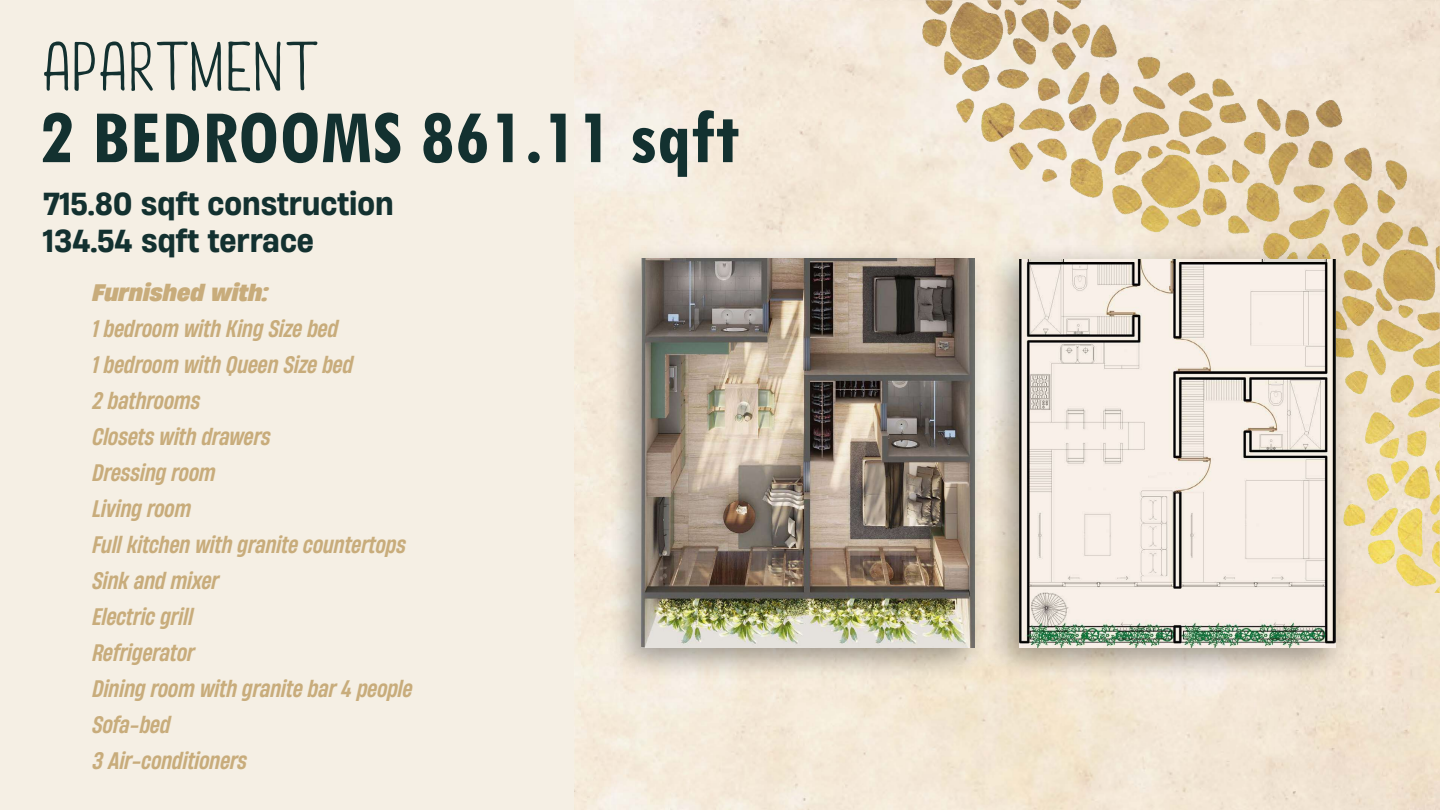
<style>
.page{position:relative;width:1440px;height:810px;background:#fff}
.page>*{position:absolute;margin:0;border:0;box-sizing:border-box;transform-origin:0 0}
.t1{font:700 condensed 79.5px "Tw Cen";color:#133130}
.t2{font:700 75px "Jamie Woods";color:#133130}
.t3{font:500 30px/37.5px "Heading Now 65";color:#133130}
.t4{font:italic 500 22.5px/36px "Heading Now 55";color:#c8ac7b}
.t5{font:italic 800 22.5px "Heading Now 67";color:#c8ac7b}
</style>
<div class="page">
<img style="left:574px;top:0;width:866px;height:810px">
<img style="left:904px;top:0;width:536px;height:592px">
<div style="left:607px;top:242px;width:384px;height:440px;background:#000;opacity:.35"></div>
<img style="left:641px;top:259px;width:333px;height:389px">
<div style="left:985px;top:243px;width:367px;height:439px;background:#000;opacity:.35"></div>
<img style="left:1019px;top:259px;width:317px;height:388px">
<div style="left:0;top:0;width:574px;height:810px;background:#f5efe4"></div>
<h2 class="t2" style="left:44px;top:29px;width:278px">APARTMENT</h2>
<h1 class="t1" style="left:39px;top:89px;width:702px">2 BEDROOMS 861.11 sqft</h1>
<h3 class="t3" style="left:43px;top:184px;width:352px">715.80 sqft construction<br>134.54 sqft terrace</h3>
<p class="t5" style="left:92px;top:275px;width:178px">Furnished with:</p>
<p class="t4" style="left:92px;top:310px;width:322px">1 bedroom with King Size bed<br>1 bedroom with Queen Size bed<br>2 bathrooms<br>Closets with drawers<br>Dressing room<br>Living room<br>Full kitchen with granite countertops<br>Sink and mixer<br>Electric grill<br>Refrigerator<br>Dining room with granite bar 4 people<br>Sofa-bed<br>3 Air-conditioners</p>
</div>
